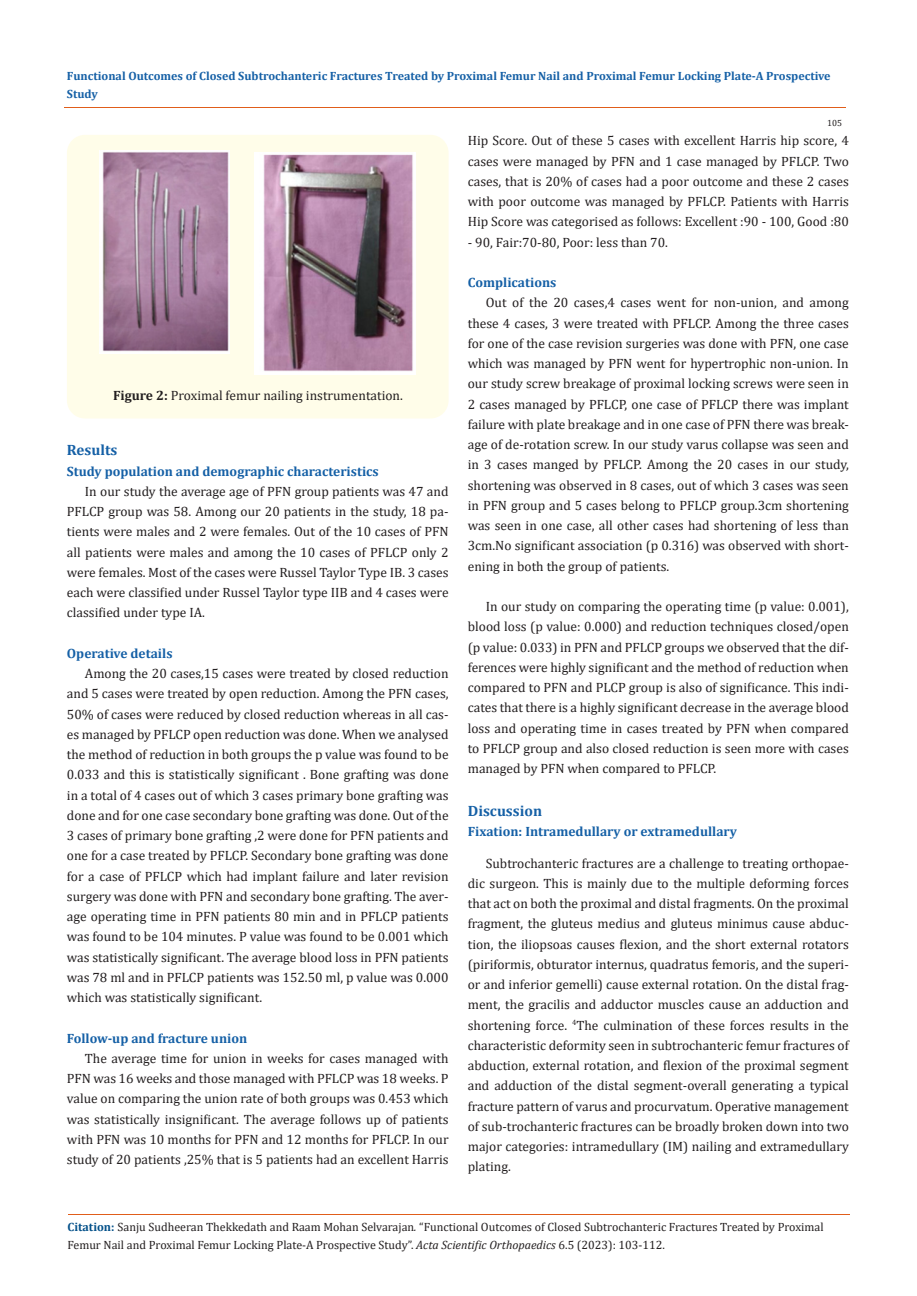
<style>
.page{position:relative;width:917px;height:1296px;background:#fff}
.page>*{position:absolute;margin:0;border:0;box-sizing:border-box;transform-origin:0 0}
.t1{font:700 15px "Cambria";color:#1560a6}
.Normal__Web{font:13.5px/20.2px "Cambria";color:#231f20;text-align:justify}
.t2{font:700 13.5px "Cambria";color:#1560a6}
.t3{font:12px/18px "Cambria";color:#231f20}
.t4{font:700 12px/18px "Cambria";color:#1560a6}
.t5{font:9px "Cambria";color:#231f20}
.s1{font-weight:700}
.s2{font-weight:700;color:#035089}
.s3{font-style:italic}
</style>
<div class="page">
<div style="left:67px;top:135px;width:381px;height:284px;background:#fffde9;border-radius:18px"></div>
<img style="left:100px;top:150px;width:129px;height:204px">
<img style="left:254px;top:153px;width:161px;height:222px">
<hr style="left:64px;top:108px;width:781px;height:1px;background:#e05d1a">
<hr style="left:68px;top:1214px;width:781px;height:1px;background:#e05d1a">
<p class="t4" style="left:67px;top:66px;width:765px">Functional Outcomes of Closed Subtrochanteric Fractures Treated by Proximal Femur Nail and Proximal Femur Locking Plate-A Prospective<br>Study</p>
<p class="Normal__Web" style="left:113px;top:385px;width:291px"><span class="s1">Figure 2:</span> Proximal femur nailing instrumentation.</p>
<p class="t1" style="left:67px;top:440px;width:52px">Results</p>
<p class="t2" style="left:67px;top:461px;width:313px">Study population and demographic characteristics</p>
<p class="Normal__Web" style="left:67px;top:481px;width:383px;text-indent:18px">In our study the average age of PFN group patients was 47 and PFLCP group was 58. Among our 20 patients in the study, 18 pa&shy;tients were males and 2 were females. Out of the 10 cases of PFN all patients were males and among the 10 cases of PFLCP only 2 were females. Most of the cases were Russel Taylor Type IB. 3 cases each were classified under Russel Taylor type IIB and 4 cases were classified under type IA.</p>
<p class="t2" style="left:67px;top:644px;width:107px">Operative details</p>
<p class="Normal__Web" style="left:67px;top:663px;width:383px;text-indent:18px">Among the 20 cases,15 cases were treated by closed reduction and 5 cases were treated by open reduction. Among the PFN cases, 50% of cases were reduced by closed reduction whereas in all cas&shy;es managed by PFLCP open reduction was done. When we analysed the method of reduction in both groups the p value was found to be 0.033 and this is statistically significant . Bone grafting was done in a total of 4 cases out of which 3 cases primary bone grafting was done and for one case secondary bone grafting was done. Out of the 3 cases of primary bone grafting ,2 were done for PFN patients and one for a case treated by PFLCP. Secondary bone grafting was done for a case of PFLCP which had implant failure and later revision surgery was done with PFN and secondary bone grafting. The aver&shy;age operating time in PFN patients 80 min and in PFLCP patients was found to be 104 minutes. P value was found to be 0.001 which was statistically significant. The average blood loss in PFN patients was 78 ml and in PFLCP patients was 152.50 ml, p value was 0.000 which was statistically significant.</p>
<p class="t2" style="left:67px;top:1028px;width:182px">Follow-up and fracture union</p>
<p class="Normal__Web" style="left:67px;top:1048px;width:383px;text-indent:18px">The average time for union in weeks for cases managed with PFN was 16 weeks and those managed with PFLCP was 18 weeks. P value on comparing the union rate of both groups was 0.453 which was statistically insignificant. The average follows up of patients with PFN was 10 months for PFN and 12 months for PFLCP. In our study of 20 patients ,25% that is 5 patients had an excellent Harris</p>
<p class="t5" style="left:827px;top:118px;width:16px">105</p>
<p class="Normal__Web" style="left:468px;top:131px;width:382px">Hip Score. Out of these 5 cases with excellent Harris hip score, 4 cases were managed by PFN and 1 case managed by PFLCP. Two cases, that is 20% of cases had a poor outcome and these 2 cases with poor outcome was managed by PFLCP. Patients with Harris Hip Score was categorised as follows: Excellent :90 - 100, Good :80</p>
<p class="Normal__Web" style="left:468px;top:232px;width:202px">- 90, Fair:70-80, Poor: less than 70.</p>
<p class="t2" style="left:468px;top:273px;width:90px">Complications</p>
<p class="Normal__Web" style="left:468px;top:293px;width:382px;text-indent:18px">Out of the 20 cases,4 cases went for non-union, and among these 4 cases, 3 were treated with PFLCP. Among the three cases for one of the case revision surgeries was done with PFN, one case which was managed by PFN went for hypertrophic non-union. In our study screw breakage of proximal locking screws were seen in 2 cases managed by PFLCP, one case of PFLCP there was implant failure with plate breakage and in one case of PFN there was break&shy;age of de-rotation screw. In our study varus collapse was seen and in 3 cases manged by PFLCP. Among the 20 cases in our study, shortening was observed in 8 cases, out of which 3 cases was seen in PFN group and 5 cases belong to PFLCP group.3cm shortening was seen in one case, all other cases had shortening of less than 3cm.No significant association (p 0.316) was observed with short&shy;ening in both the group of patients.</p>
<p class="Normal__Web" style="left:468px;top:596px;width:382px;text-indent:18px">In our study on comparing the operating time (p value: 0.001), blood loss (p value: 0.000) and reduction techniques closed/open (p value: 0.033) in PFN and PFLCP groups we observed that the dif&shy;ferences were highly significant and the method of reduction when compared to PFN and PLCP group is also of significance. This indi&shy;cates that there is a highly significant decrease in the average blood loss and operating time in cases treated by PFN when compared to PFLCP group and also closed reduction is seen more with cases managed by PFN when compared to PFLCP.</p>
<p class="t1" style="left:468px;top:800px;width:76px">Discussion</p>
<p class="t2" style="left:468px;top:822px;width:271px">Fixation: Intramedullary or extramedullary</p>
<p class="Normal__Web" style="left:468px;top:853px;width:382px;text-indent:18px">Subtrochanteric fractures are a challenge to treating orthopae&shy;dic surgeon. This is mainly due to the multiple deforming forces that act on both the proximal and distal fragments. On the proximal fragment, the gluteus medius and gluteus minimus cause abduc&shy;tion, the iliopsoas causes flexion, and the short external rotators (piriformis, obturator internus, quadratus femoris, and the superi&shy;or and inferior gemelli) cause external rotation. On the distal frag&shy;ment, the gracilis and adductor muscles cause an adduction and shortening force. <sup>4</sup>The culmination of these forces results in the characteristic deformity seen in subtrochanteric femur fractures of abduction, external rotation, and flexion of the proximal segment and adduction of the distal segment-overall generating a typical fracture pattern of varus and procurvatum. Operative management of sub-trochanteric fractures can be broadly broken down into two major categories: intramedullary (IM) nailing and extramedullary plating.</p>
<p class="t3" style="left:68px;top:1218px;width:757px"><span class="s2">Citation:</span> Sanju Sudheeran Thekkedath and Raam Mohan Selvarajan<span class="s3">.</span> “Functional Outcomes of Closed Subtrochanteric Fractures Treated by Proximal<br>Femur Nail and Proximal Femur Locking Plate-A Prospective Study”. <span class="s3">Acta Scientific Orthopaedics</span> 6.5 (2023): 103-112.</p>
</div>
